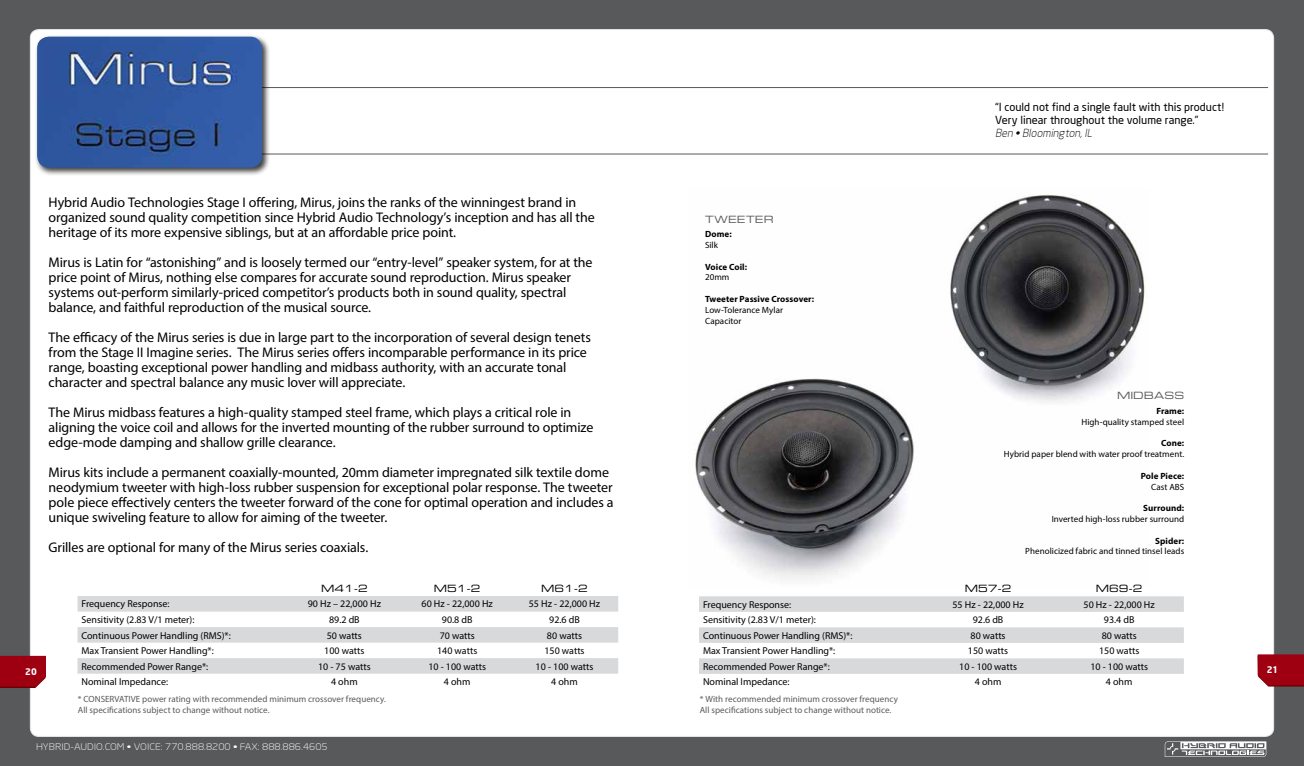
<style>
.page{position:relative;width:1304px;height:766px;background:#fff}
.page>*{position:absolute;margin:0;border:0;box-sizing:border-box;transform-origin:0 0}
.t1{font:14px/15px "Myriad Pro";letter-spacing:-.01em;color:#000}
.t2{font:11px/13.2px "Neo Sans";color:#000}
.t3{font:italic 300 11px "Neo Sans";color:#000}
.t4{font:10px "Myriad Pro";color:#000}
.t5{font:10px "Eurostile LT Std Ex 2";color:#000}
.t6{font:10px "Eurostile LT Std Ex 2";letter-spacing:.035em;color:#58595b}
.t7{font:10px "Eurostile LT Std Ex 2";letter-spacing:.01em;color:#58595b}
.t8{font:9px/10.8px "Myriad Pro";color:#58595b}
.t9{font:9px/10.8px "Myriad Pro";letter-spacing:.005em;color:#000}
.t10{font:700 9px "Myriad Pro";letter-spacing:.01em;color:#000}
.t11{font:300 9px "Neo Sans";color:#fff;scale:1.19 1}
.t12{font:700 9px "Neo Sans";color:#fff}
</style>
<div class="page">
<div style="left:0;top:0;width:1304px;height:765px;background:#58595b"></div>
<div style="left:30px;top:30px;width:1244px;height:706px;background:#fff;border-radius:9px"></div>
<svg style="left:0;top:655px;width:46px;height:32px"></svg>
<svg style="left:1258px;top:654px;width:46px;height:32px"></svg>
<svg style="left:1165px;top:741px;width:101px;height:15px"></svg>
<img style="left:694px;top:194px;width:452px;height:385px">
<hr style="left:261px;top:87px;width:1007px;height:1px;background:#58595b">
<hr style="left:261px;top:154px;width:1007px;height:1px;background:#58595b">
<div style="left:78px;top:596px;width:540px;height:15px;background:#d7d9da"></div>
<div style="left:78px;top:627px;width:540px;height:15px;background:#d7d9da"></div>
<div style="left:78px;top:658px;width:540px;height:15px;background:#d7d9da"></div>
<div style="left:699px;top:596px;width:485px;height:15px;background:#d7d9da"></div>
<div style="left:699px;top:627px;width:485px;height:15px;background:#d7d9da"></div>
<div style="left:699px;top:658px;width:485px;height:15px;background:#d7d9da"></div>
<div style="left:35px;top:34px;width:236px;height:142px;background:#000;opacity:.75"></div>
<img style="left:37px;top:37px;width:225px;height:131px">
<p class="t2" style="left:995px;top:100px;width:230px">“I could not find a single fault with this product!<br>Very linear throughout the volume range.”</p>
<p class="t3" style="left:995px;top:126px;width:101px">Ben • Bloomington,IL</p>
<p class="t1" style="left:49px;top:195px;width:548px">Hybrid Audio Technologies Stage I offering, Mirus, joins the ranks of the winningest brand in organized sound quality competition since Hybrid Audio Technology’s inception and has all the heritage of its more expensive siblings, but at an affordable price point.</p>
<p class="t1" style="left:49px;top:255px;width:546px">Mirus is Latin for “astonishing” and is loosely termed our “entry-level” speaker system, for at the price point of Mirus, nothing else compares for accurate sound reproduction. Mirus speaker systems out-perform similarly-priced competitor’s products both in sound quality, spectral balance, and faithful reproduction of the musical source.</p>
<p class="t1" style="left:49px;top:330px;width:544px">The efficacy of the Mirus series is due in large part to the incorporation of several design tenets from the Stage II Imagine series. The Mirus series offers incomparable performance in its price range, boasting exceptional power handling and midbass authority, with an accurate tonal character and spectral balance any music lover will appreciate.</p>
<p class="t1" style="left:49px;top:405px;width:546px">The Mirus midbass features a high-quality stamped steel frame, which plays a critical role in aligning the voice coil and allows for the inverted mounting of the rubber surround to optimize edge-mode damping and shallow grille clearance.</p>
<p class="t1" style="left:49px;top:464px;width:566px">Mirus kits include a permanent coaxially-mounted, 20mm diameter impregnated silk textile dome neodymium tweeter with high-loss rubber suspension for exceptional polar response. The tweeter pole piece effectively centers the tweeter forward of the cone for optimal operation and includes a unique swiveling feature to allow for aiming of the tweeter.</p>
<p class="t1" style="left:49px;top:539px;width:321px">Grilles are optional for many of the Mirus series coaxials.</p>
<p class="t5" style="left:321px;top:581px;width:48px">M41-2</p>
<p class="t5" style="left:434px;top:581px;width:48px">M51-2</p>
<p class="t5" style="left:541px;top:581px;width:48px">M61-2</p>
<p class="t4" style="left:81px;top:597px;width:90px">Frequency Response:</p>
<p class="t4" style="left:308px;top:597px;width:75px">90 Hz – 22,000 Hz</p>
<p class="t4" style="left:422px;top:597px;width:73px">60 Hz - 22,000 Hz</p>
<p class="t4" style="left:529px;top:597px;width:73px">55 Hz - 22,000 Hz</p>
<p class="t4" style="left:81px;top:613px;width:114px">Sensitivity (2.83 V/1 meter):</p>
<p class="t4" style="left:329px;top:613px;width:32px">89.2 dB</p>
<p class="t4" style="left:442px;top:613px;width:32px">90.8 dB</p>
<p class="t4" style="left:549px;top:613px;width:32px">92.6 dB</p>
<p class="t4" style="left:81px;top:629px;width:151px">Continuous Power Handling (RMS)*:</p>
<p class="t4" style="left:327px;top:629px;width:37px">50 watts</p>
<p class="t4" style="left:440px;top:629px;width:37px">70 watts</p>
<p class="t4" style="left:547px;top:629px;width:37px">80 watts</p>
<p class="t4" style="left:81px;top:644px;width:134px">Max Transient Power Handling*:</p>
<p class="t4" style="left:324px;top:644px;width:42px">100 watts</p>
<p class="t4" style="left:437px;top:644px;width:42px">140 watts</p>
<p class="t4" style="left:544px;top:644px;width:42px">150 watts</p>
<p class="t4" style="left:81px;top:660px;width:128px">Recommended Power Range*:</p>
<p class="t4" style="left:318px;top:660px;width:54px">10 - 75 watts</p>
<p class="t4" style="left:428px;top:660px;width:59px">10 - 100 watts</p>
<p class="t4" style="left:536px;top:660px;width:59px">10 - 100 watts</p>
<p class="t4" style="left:81px;top:675px;width:88px">Nominal Impedance:</p>
<p class="t4" style="left:331px;top:675px;width:28px">4 ohm</p>
<p class="t4" style="left:444px;top:675px;width:28px">4 ohm</p>
<p class="t4" style="left:551px;top:675px;width:28px">4 ohm</p>
<p class="t6" style="left:705px;top:212px;width:70px">TWEETER</p>
<p class="t10" style="left:705px;top:228px;width:28px">Dome:</p>
<p class="t9" style="left:705px;top:239px;width:14px">Silk</p>
<p class="t10" style="left:705px;top:260px;width:43px">Voice Coil:</p>
<p class="t9" style="left:705px;top:272px;width:26px">20mm</p>
<p class="t10" style="left:705px;top:293px;width:111px">Tweeter Passive Crossover:</p>
<p class="t9" style="left:705px;top:304px;width:79px">Low-Tolerance Mylar<br>Capacitor</p>
<p class="t7" style="left:1117px;top:388px;width:69px">MIDBASS</p>
<p class="t10" style="left:1156px;top:405px;width:29px">Frame:</p>
<p class="t9" style="left:1081px;top:416px;width:104px">High-quality stamped steel</p>
<p class="t10" style="left:1161px;top:437px;width:25px">Cone:</p>
<p class="t9" style="left:1004px;top:448px;width:182px">Hybrid paper blend with water proof treatment.</p>
<p class="t10" style="left:1141px;top:469px;width:45px">Pole Piece:</p>
<p class="t9" style="left:1151px;top:481px;width:34px">Cast ABS</p>
<p class="t10" style="left:1143px;top:502px;width:42px">Surround:</p>
<p class="t9" style="left:1052px;top:513px;width:134px">Inverted high-loss rubber surround</p>
<p class="t10" style="left:1155px;top:534px;width:31px">Spider:</p>
<p class="t9" style="left:1025px;top:545px;width:160px">Phenolicized fabric and tinned tinsel leads</p>
<p class="t5" style="left:965px;top:581px;width:48px">M57-2</p>
<p class="t5" style="left:1096px;top:581px;width:48px">M69-2</p>
<p class="t4" style="left:703px;top:598px;width:90px">Frequency Response:</p>
<p class="t4" style="left:952px;top:598px;width:73px">55 Hz - 22,000 Hz</p>
<p class="t4" style="left:1083px;top:598px;width:73px">50 Hz - 22,000 Hz</p>
<p class="t4" style="left:703px;top:613px;width:114px">Sensitivity (2.83 V/1 meter):</p>
<p class="t4" style="left:973px;top:613px;width:32px">92.6 dB</p>
<p class="t4" style="left:1104px;top:613px;width:32px">93.4 dB</p>
<p class="t4" style="left:703px;top:629px;width:151px">Continuous Power Handling (RMS)*:</p>
<p class="t4" style="left:971px;top:629px;width:37px">80 watts</p>
<p class="t4" style="left:1102px;top:629px;width:37px">80 watts</p>
<p class="t4" style="left:703px;top:644px;width:134px">Max Transient Power Handling*:</p>
<p class="t4" style="left:968px;top:644px;width:42px">150 watts</p>
<p class="t4" style="left:1099px;top:644px;width:42px">150 watts</p>
<p class="t4" style="left:703px;top:660px;width:128px">Recommended Power Range*:</p>
<p class="t4" style="left:959px;top:660px;width:59px">10 - 100 watts</p>
<p class="t4" style="left:1090px;top:660px;width:59px">10 - 100 watts</p>
<p class="t4" style="left:703px;top:675px;width:88px">Nominal Impedance:</p>
<p class="t4" style="left:975px;top:675px;width:28px">4 ohm</p>
<p class="t4" style="left:1106px;top:675px;width:28px">4 ohm</p>
<p class="t12" style="left:25px;top:665px;width:13px">20</p>
<p class="t12" style="left:1267px;top:664px;width:13px">21</p>
<p class="t8" style="left:78px;top:693px;width:310px">* CONSERVATIVE power rating with recommended minimum crossover frequency.<br>All specifications subject to change without notice.</p>
<p class="t11" style="left:36px;top:741px;width:247px">HYBRID-AUDIO.COM • VOICE: 770.888.8200 • FAX: 888.886.4605</p>
<p class="t8" style="left:700px;top:693px;width:200px">* With recommended minimum crossover frequency<br>All specifications subject to change without notice.</p>
</div>
